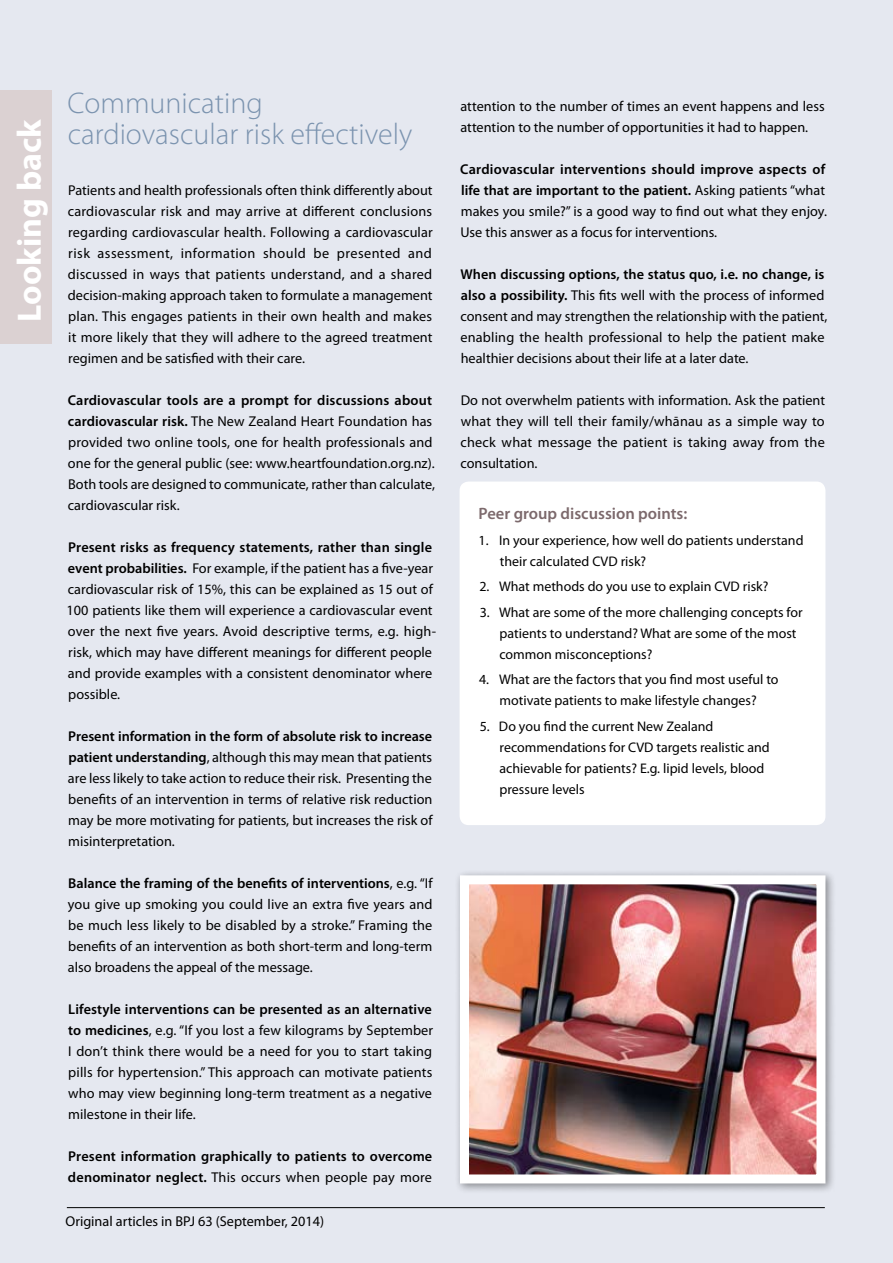
<style>
.page{position:relative;width:893px;height:1263px;background:#e5e8f0}
.page>*{position:absolute;margin:0;border:0;box-sizing:border-box;transform-origin:0 0}
.t1{font:700 33.9px "Myriad Pro";color:#fff}
.t2{font:300 30px/31.5px "Myriad Pro";color:#7b93af}
.t3{font:600 16.5px "Myriad Pro";color:#7c696c}
.t4{font:14.25px/21px "Myriad Pro";color:#000;text-align:justify}
.t5{font:600 14.25px/21px "Myriad Pro";letter-spacing:.015em;color:#000}
.t6{font:13.95px/21px "Myriad Pro";color:#000}
.s1{font-weight:600}
.s2{font-weight:400}
</style>
<div class="page">
<div style="left:0;top:90px;width:51px;height:253px;background:#dbd1d2"></div>
<div style="left:460px;top:482px;width:365px;height:343px;background:#fff;border-radius:9px"></div>
<hr style="left:67px;top:1207px;width:758px;height:1px;background:#000">
<div style="left:454px;top:869px;width:389px;height:331px;background:#000;opacity:.4"></div>
<img style="left:470px;top:885px;width:345px;height:288px">
<div style="left:460px;top:875px;width:365px;height:308px;border:9px solid #fff"></div>
<h1 class="t1" style="left:7px;top:322px;width:204px;rotate:-90deg">Looking back</h1>
<h2 class="t2" style="left:68px;top:86px;width:346px">Communicating cardiovascular risk effectively</h2>
<p class="t4" style="left:68px;top:179px;width:366px">Patients and health professionals often think differently about cardiovascular risk and may arrive at different conclusions regarding cardiovascular health. Following a cardiovascular risk assessment, information should be presented and discussed in ways that patients understand, and a shared decision-making approach taken to formulate a management plan. This engages patients in their own health and makes it more likely that they will adhere to the agreed treatment regimen and be satisfied with their care.</p>
<p class="t4" style="left:68px;top:390px;width:369px;text-align:left"><span class="s1">Cardiovascular tools are a prompt for discussions about cardiovascular risk.</span> The New Zealand Heart Foundation has provided two online tools, one for health professionals and one for the general public (see: www.heartfoundation.org.nz).<br>Both tools are designed to communicate, rather than calculate, cardiovascular risk.</p>
<p class="t4" style="left:67px;top:537px;width:371px;text-align:left"><span class="s1">Present risks as frequency statements, rather than single event probabilities.</span> For example, if the patient has a five-year cardiovascular risk of 15%, this can be explained as 15 out of 100 patients like them will experience a cardiovascular event over the next five years. Avoid descriptive terms, e.g. high&shy;risk, which may have different meanings for different people and provide examples with a consistent denominator where possible.</p>
<p class="t4" style="left:68px;top:726px;width:366px"><span class="s1">Present information in the form of absolute risk to increase patient understanding</span>, although this may mean that patients are less likely to take action to reduce their risk. Presenting the benefits of an intervention in terms of relative risk reduction may be more motivating for patients, but increases the risk of misinterpretation.</p>
<p class="t4" style="left:68px;top:873px;width:366px"><span class="s1">Balance the framing of the benefits of interventions</span>, e.g. “If you give up smoking you could live an extra five years and be much less likely to be disabled by a stroke.” Framing the benefits of an intervention as both short-term and long-term also broadens the appeal of the message.</p>
<p class="t4" style="left:68px;top:999px;width:366px"><span class="s1">Lifestyle interventions can be presented as an alternative to medicines</span>, e.g. “If you lost a few kilograms by September I don’t think there would be a need for you to start taking pills for hypertension.” This approach can motivate patients who may view beginning long-term treatment as a negative milestone in their life.</p>
<p class="t5" style="left:68px;top:1145px;width:366px">Present information graphically to patients to overcome denominator neglect. <span class="s2">This occurs when people pay more</span></p>
<p class="t4" style="left:66px;top:1210px;width:260px">Original articles in BPJ 63 (September, 2014)</p>
<p class="t4" style="left:460px;top:96px;width:366px">attention to the number of times an event happens and less attention to the number of opportunities it had to happen.</p>
<p class="t4" style="left:460px;top:159px;width:368px;text-align:left"><span class="s1">Cardiovascular interventions should improve aspects of life that are important to the patient.</span> Asking patients “what makes you smile?” is a good way to find out what they enjoy.<br>Use this answer as a focus for interventions.</p>
<p class="t4" style="left:460px;top:264px;width:369px;text-align:left"><span class="s1">When discussing options, the status quo, i.e. no change, is also a possibility.</span> This fits well with the process of informed consent and may strengthen the relationship with the patient, enabling the health professional to help the patient make healthier decisions about their life at a later date.</p>
<p class="t4" style="left:460px;top:390px;width:366px">Do not overwhelm patients with information. Ask the patient what they will tell their family/whānau as a simple way to check what message the patient is taking away from the consultation.</p>
<p class="t3" style="left:479px;top:503px;width:210px">Peer group discussion points:</p>
<p class="t6" style="left:500px;top:529px;width:305px;text-indent:-21px">1. In your experience, how well do patients understand their calculated CVD risk?</p>
<p class="t6" style="left:479px;top:576px;width:291px">2. What methods do you use to explain CVD risk?</p>
<p class="t6" style="left:499px;top:601px;width:305px;text-indent:-20px">3. What are some of the more challenging concepts for patients to understand? What are some of the most common misconceptions?</p>
<p class="t6" style="left:479px;top:669px;width:301px;text-align:center">4. What are the factors that you find most useful to motivate patients to make lifestyle changes?</p>
<p class="t6" style="left:499px;top:715px;width:272px;text-indent:-20px">5. Do you find the current New Zealand recommendations for CVD targets realistic and achievable for patients? E.g. lipid levels, blood pressure levels</p>
</div>
